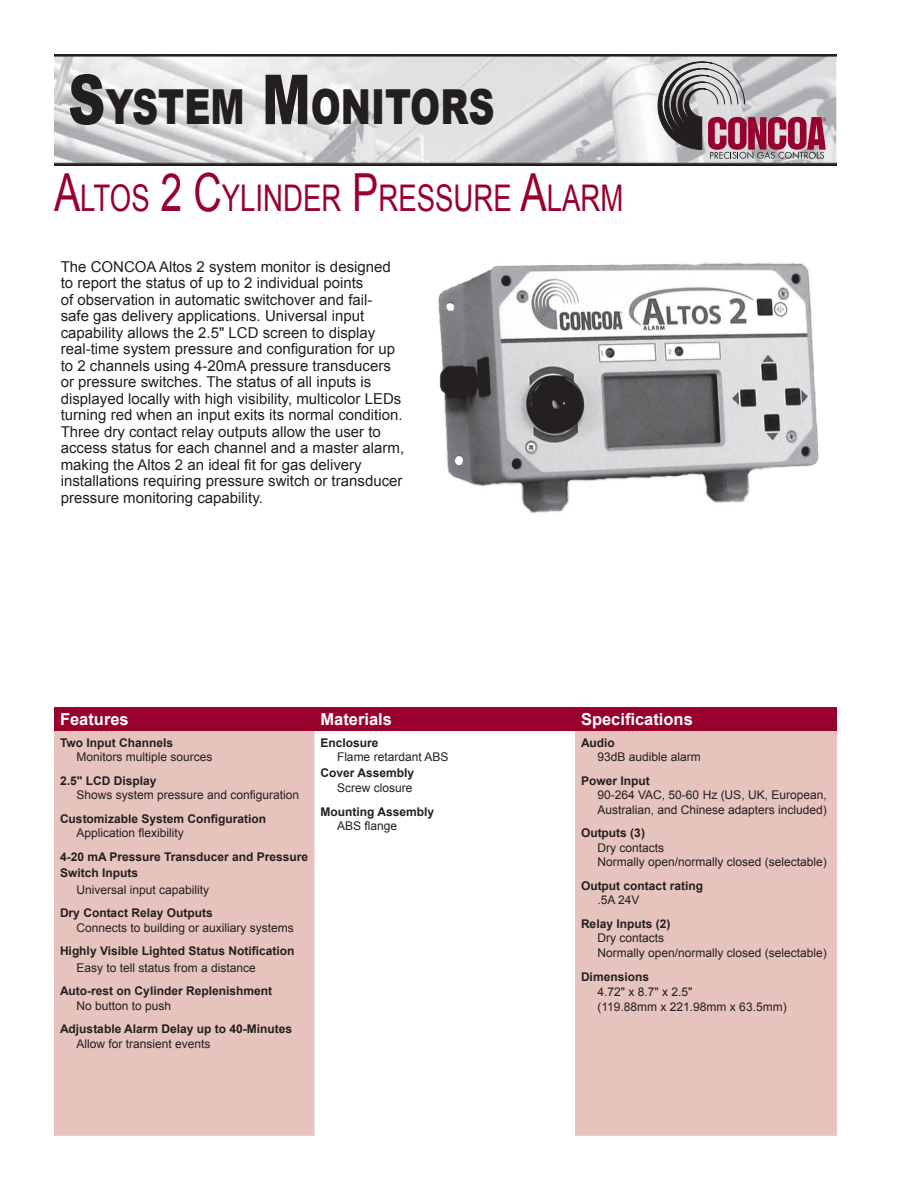
<style>
.page{position:relative;width:918px;height:1188px;background:#fff}
.page>*{position:absolute;margin:0;border:0;box-sizing:border-box;transform-origin:0 0}
.t1{font:900 48.3px "Arial";color:#231f20;scale:.75 1}
.Big_Title{font:36.75px "Arial";color:#98012d;scale:.75 1}
.t2{font:700 16.5px "Arial";color:#fff}
.Product_Details_Para{font:15px/16.5px "Arial";color:#231f20}
.Item_Tabs{font:12px/14.4px "Arial";color:#231f20}
.t3{font:700 12px "Arial";color:#231f20}
.s1{font-size:69px}
.s2{font-size:52.5px}
</style>
<div class="page">
<img style="left:54px;top:54px;width:783px;height:112px">
<svg style="left:658px;top:62px;width:168px;height:97px;background:#ab939c"></svg>
<div style="left:54px;top:707px;width:783px;height:24px;background:#98012d"></div>
<svg style="left:54px;top:731px;width:783px;height:405px;fill:#e7c3be"></svg>
<img style="left:438px;top:262px;width:381px;height:252px">
<h1 class="t1" style="left:68px;top:72px;width:570px"><span class="s1">S</span>YSTEM <span class="s1">M</span>ONITORS</h1>
<p class="Big_Title" style="left:54px;top:174px;width:755px"><span class="s2">A</span>LTOS <span class="s2">2 C</span>YLINDER <span class="s2">P</span>RESSURE <span class="s2">A</span>LARM</p>
<p class="Product_Details_Para" style="left:61px;top:258px;width:345px">The CONCOA Altos 2 system monitor is designed to report the status of up to 2 individual points<br>of observation in automatic switchover and fail&shy;safe gas delivery applications. Universal input capability allows the 2.5" LCD screen to display real-time system pressure and configuration for up to 2 channels using 4-20mA pressure transducers or pressure switches. The status of all inputs is displayed locally with high visibility, multicolor LEDs turning red when an input exits its normal condition.<br>Three dry contact relay outputs allow the user to access status for each channel and a master alarm, making the Altos 2 an ideal fit for gas delivery installations requiring pressure switch or transducer pressure monitoring capability.</p>
<p class="t2" style="left:60px;top:708px;width:70px">Features</p>
<p class="t2" style="left:321px;top:708px;width:73px">Materials</p>
<p class="t2" style="left:581px;top:708px;width:113px">Specifications</p>
<p class="t3" style="left:60px;top:735px;width:115px">Two Input Channels</p>
<p class="Item_Tabs" style="left:77px;top:750px;width:138px">Monitors multiple sources</p>
<p class="t3" style="left:60px;top:773px;width:98px">2.5" LCD Display</p>
<p class="Item_Tabs" style="left:77px;top:788px;width:224px">Shows system pressure and configuration</p>
<p class="t3" style="left:60px;top:811px;width:208px">Customizable System Configuration</p>
<p class="Item_Tabs" style="left:77px;top:826px;width:109px">Application flexibility</p>
<p class="t3" style="left:60px;top:849px;width:250px">4-20 mA Pressure Transducer and Pressure</p>
<p class="t3" style="left:60px;top:865px;width:80px">Switch Inputs</p>
<p class="Item_Tabs" style="left:77px;top:882px;width:134px">Universal input capability</p>
<p class="t3" style="left:60px;top:905px;width:154px">Dry Contact Relay Outputs</p>
<p class="Item_Tabs" style="left:77px;top:920px;width:219px">Connects to building or auxiliary systems</p>
<p class="t3" style="left:60px;top:943px;width:236px">Highly Visible Lighted Status Notification</p>
<p class="Item_Tabs" style="left:77px;top:960px;width:181px">Easy to tell status from a distance</p>
<p class="t3" style="left:60px;top:983px;width:214px">Auto-rest on Cylinder Replenishment</p>
<p class="Item_Tabs" style="left:77px;top:998px;width:96px">No button to push</p>
<p class="t3" style="left:60px;top:1021px;width:234px">Adjustable Alarm Delay up to 40-Minutes</p>
<p class="Item_Tabs" style="left:77px;top:1036px;width:136px">Allow for transient events</p>
<p class="t3" style="left:321px;top:735px;width:60px">Enclosure</p>
<p class="Item_Tabs" style="left:337px;top:750px;width:113px">Flame retardant ABS</p>
<p class="t3" style="left:321px;top:765px;width:95px">Cover Assembly</p>
<p class="Item_Tabs" style="left:337px;top:781px;width:77px">Screw closure</p>
<p class="t3" style="left:321px;top:803px;width:115px">Mounting Assembly</p>
<p class="Item_Tabs" style="left:337px;top:819px;width:62px">ABS flange</p>
<p class="t3" style="left:581px;top:735px;width:35px">Audio</p>
<p class="Item_Tabs" style="left:598px;top:750px;width:105px">93dB audible alarm</p>
<p class="t3" style="left:581px;top:773px;width:70px">Power Input</p>
<p class="Item_Tabs" style="left:598px;top:788px;width:231px">90-264 VAC, 50-60 Hz (US, UK, European,<br>Australian, and Chinese adapters included)</p>
<p class="t3" style="left:581px;top:825px;width:65px">Outputs (3)</p>
<p class="Item_Tabs" style="left:598px;top:841px;width:68px">Dry contacts</p>
<p class="Item_Tabs" style="left:598px;top:855px;width:231px">Normally open/normally closed (selectable)</p>
<p class="t3" style="left:581px;top:878px;width:124px">Output contact rating</p>
<p class="Item_Tabs" style="left:598px;top:893px;width:44px">.5A 24V</p>
<p class="t3" style="left:581px;top:916px;width:91px">Relay Inputs (2)</p>
<p class="Item_Tabs" style="left:598px;top:931px;width:68px">Dry contacts</p>
<p class="Item_Tabs" style="left:598px;top:946px;width:231px">Normally open/normally closed (selectable)</p>
<p class="t3" style="left:581px;top:968px;width:70px">Dimensions</p>
<p class="Item_Tabs" style="left:598px;top:984px;width:96px">4.72" x 8.7" x 2.5"</p>
<p class="Item_Tabs" style="left:598px;top:999px;width:191px">(119.88mm x 221.98mm x 63.5mm)</p>
</div>
